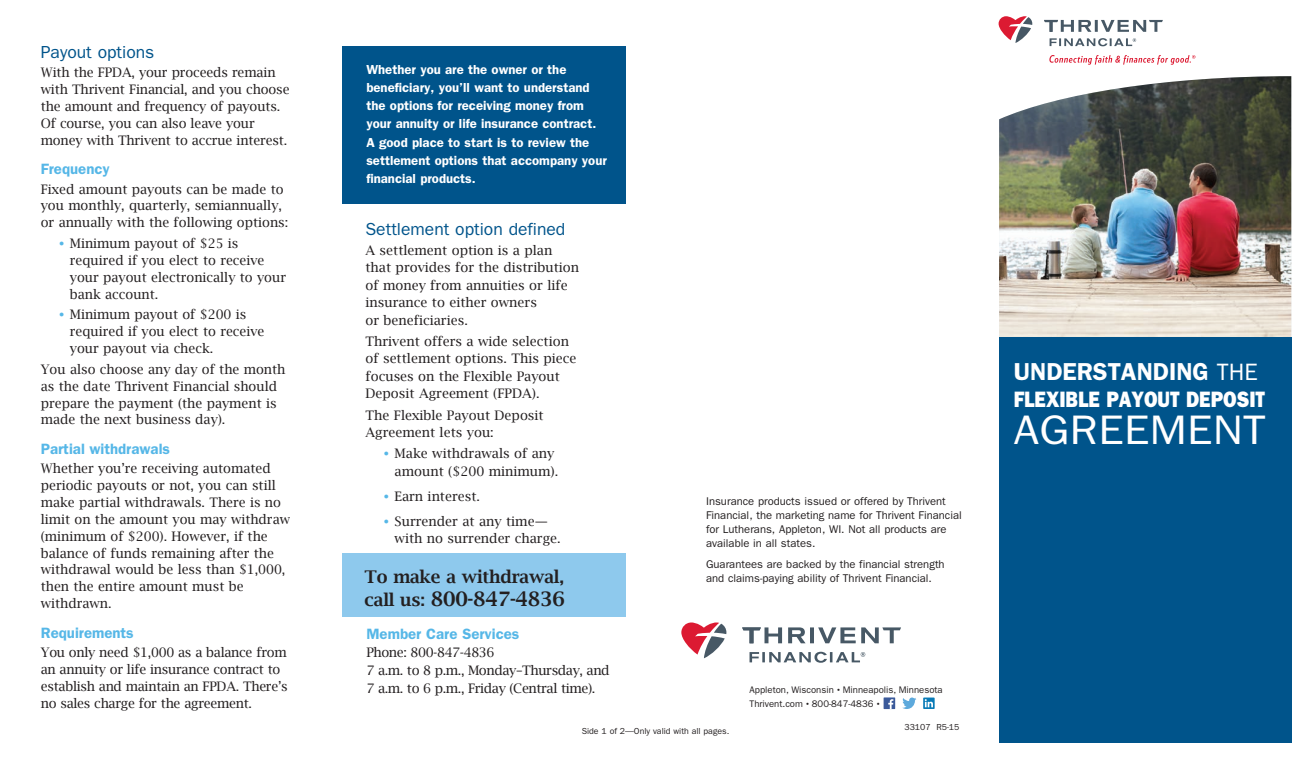
<style>
.page{position:relative;width:1311px;height:765px;background:#fff}
.page>*{position:absolute;margin:0;border:0;box-sizing:border-box;transform-origin:0 0}
.t1{font:41.38px "ITC Franklin Gothic Std";letter-spacing:.01em;color:#fff;scale:1.09 1}
.t2{font:600 24.62px "ITC Franklin Gothic Std";color:#fff}
.t3{font:22.38px "ITC Franklin Gothic Std Hvy";color:#fff;scale:.86 1}
.Subhead1{font:600 20px "Lucida Bright";letter-spacing:-.01em;color:#231f20}
.Subhead{font:17.5px "ITC Franklin Gothic Std";color:#00548b}
.Subhead1-2{font:600 17.5px "Lucida Bright";letter-spacing:-.01em;color:#231f20}
.Subhead_1{font:600 15px "ITC Franklin Gothic Std";color:#56b7e7}
.Text{font:600 15px "ITC Franklin Gothic Std";color:#56b7e7}
.Text-2{font:13.12px/16.9px "Lucida Bright";color:#231f20}
.Text-3{font:600 13.12px/18.1px "ITC Franklin Gothic Std";color:#fff}
.Text-4{font:13.12px/16.9px "Lucida Bright";letter-spacing:-.02em;color:#231f20}
.Text-5{font:13.12px/18.1px "Lucida Bright";letter-spacing:-.03em;color:#231f20}
.Text-6{font:11.25px/13.8px "ITC Franklin Gothic Std";color:#231f20}
.t4{font:9.62px/14.6px "ITC Franklin Gothic Std";color:#231f20}
.Footnote{font:8.75px "ITC Franklin Gothic Std";color:#231f20}
.s1{font-family:"ITC Franklin Gothic Std";font-weight:600;color:#56b7e7}
.s2{font-size:17.5px}
.s3{font-weight:500}
.s4{font-weight:400;font-size:23.75px}
</style>
<div class="page">
<img style="left:999px;top:76px;width:292px;height:261px">
<div style="left:342px;top:554px;width:283px;height:63px;background:#8ec9ed"></div>
<div style="left:999px;top:337px;width:292px;height:405px;background:#00548b"></div>
<div style="left:342px;top:46px;width:283px;height:158px;background:#00548b"></div>
<svg style="left:902px;top:698px;width:14px;height:11px"></svg>
<svg style="left:923px;top:698px;width:11px;height:11px"></svg>
<div style="left:883px;top:697px;width:12px;height:12px;background:#3b5a9a"></div>
<svg style="left:888px;top:699px;width:5px;height:10px"></svg>
<hr style="left:810px;top:627px;width:4px;height:16px;background:#475865">
<svg style="left:818px;top:627px;width:37px;height:16px"></svg>
<svg style="left:861px;top:627px;width:40px;height:16px"></svg>
<svg style="left:742px;top:627px;width:40px;height:16px"></svg>
<svg style="left:788px;top:627px;width:17px;height:16px"></svg>
<svg style="left:749px;top:652px;width:116px;height:11px"></svg>
<svg style="left:681px;top:623px;width:45px;height:35px"></svg>
<svg style="left:1044px;top:20px;width:119px;height:12px"></svg>
<svg style="left:1049px;top:38px;width:87px;height:8px"></svg>
<svg style="left:998px;top:16px;width:34px;height:27px"></svg>
<svg style="left:1049px;top:55px;width:146px;height:10px"></svg>
<p class="Subhead" style="left:41px;top:42px;width:115px">Payout options</p>
<p class="Text-2" style="left:41px;top:64px;width:250px">With the FPDA, your proceeds remain with Thrivent Financial, and you choose the amount and frequency of payouts.<br>Of course, you can also leave your money with Thrivent to accrue interest.</p>
<p class="Subhead_1" style="left:41px;top:160px;width:71px">Frequency</p>
<p class="Text-2" style="left:41px;top:180px;width:249px">Fixed amount payouts can be made to you monthly, quarterly, semiannually, or annually with the following options:</p>
<p class="Text-2" style="left:70px;top:235px;width:218px;text-indent:-12px"><span class="s1">•</span> Minimum payout of $25 is required if you elect to receive your payout electronically to your bank account.</p>
<p class="Text-2" style="left:70px;top:306px;width:196px;text-indent:-12px"><span class="s1">•</span> Minimum payout of $200 is required if you elect to receive your payout via check.</p>
<p class="Text-2" style="left:41px;top:361px;width:246px">You also choose any day of the month as the date Thrivent Financial should prepare the payment (the payment is made the next business day).</p>
<p class="Subhead_1" style="left:41px;top:440px;width:131px">Partial withdrawals</p>
<p class="Text-2" style="left:41px;top:460px;width:251px">Whether you’re receiving automated periodic payouts or not, you can still make partial withdrawals. There is no limit on the amount you may withdraw (minimum of $200). However, if the balance of funds remaining after the withdrawal would be less than $1,000, then the entire amount must be withdrawn.</p>
<p class="Subhead_1" style="left:41px;top:624px;width:94px">Requirements</p>
<p class="Text-4" style="left:41px;top:644px;width:248px">You only need $1,000 as a balance from an annuity or life insurance contract to establish and maintain an FPDA. There’s no sales charge for the agreement.</p>
<p class="Text-3" style="left:366px;top:61px;width:242px">Whether you are the owner or the beneficiary, you’ll want to understand the options for receiving money from your annuity or life insurance contract.<br>A good place to start is to review the settlement options that accompany your financial products.</p>
<p class="Subhead" style="left:365px;top:219px;width:201px">Settlement option defined</p>
<p class="Text-2" style="left:365px;top:241px;width:215px;line-height:17.5px">A settlement option is a plan that provides for the distribution of money from annuities or life insurance to either owners<br>or beneficiaries.</p>
<p class="Text-2" style="left:365px;top:332px;width:212px;line-height:17.5px">Thrivent offers a wide selection of settlement options. This piece focuses on the Flexible Payout<br>Deposit Agreement (FPDA).</p>
<p class="Text-2" style="left:365px;top:406px;width:180px;line-height:17.5px">The Flexible Payout Deposit<br>Agreement lets you:</p>
<p class="Text-2" style="left:382px;top:445px;width:177px;line-height:17.5px;text-align:right"><span class="s1">•</span> Make withdrawals of any amount ($200 minimum).</p>
<p class="Text-2" style="left:382px;top:488px;width:99px"><span class="s1">•</span> Earn interest.</p>
<p class="Text-2" style="left:395px;top:513px;width:167px;line-height:17.5px;text-indent:-12px"><span class="s1">•</span> Surrender at any time— with no surrender charge.</p>
<p class="Text-6" style="left:706px;top:495px;width:257px">Insurance products issued or offered by Thrivent Financial, the marketing name for Thrivent Financial for Lutherans, Appleton, WI. Not all products are available in all states.</p>
<p class="Text-6" style="left:706px;top:557px;width:240px">Guarantees are backed by the financial strength and claims-paying ability of Thrivent Financial.</p>
<p class="Subhead1-2" style="left:364px;top:567px;width:201px">To make a withdrawal,</p>
<p class="Subhead1" style="left:364px;top:587px;width:202px"><span class="s2">call us:</span> 800-847-4836</p>
<p class="Text" style="left:366px;top:625px;width:154px">Member Care Services</p>
<p class="Text-5" style="left:366px;top:643px;width:130px">Phone: 800-847-4836</p>
<p class="Text-5" style="left:366px;top:661px;width:245px">7 a.m. to 8 p.m., Monday–Thursday, and<br>7 a.m. to 6 p.m., Friday (Central time).</p>
<p class="Footnote" style="left:582px;top:726px;width:149px">Side 1 of 2—Only valid with all pages.</p>
<p class="t4" style="left:749px;top:682px;width:195px">Appleton, Wisconsin <span class="s3">•</span> Minneapolis, Minnesota<br>Thrivent.com <span class="s3">•</span>800-847-4836 <span class="s3">•</span></p>
<p class="Footnote" style="left:904px;top:722px;width:56px">33107 R5-15</p>
<p class="t2" style="left:1014px;top:357px;width:245px">UNDERSTANDING <span class="s4">THE</span></p>
<p class="t3" style="left:1014px;top:386px;width:293px">FLEXIBLE PAYOUT DEPOSIT</p>
<p class="t1" style="left:1014px;top:406px;width:233px">AGREEMENT</p>
</div>
